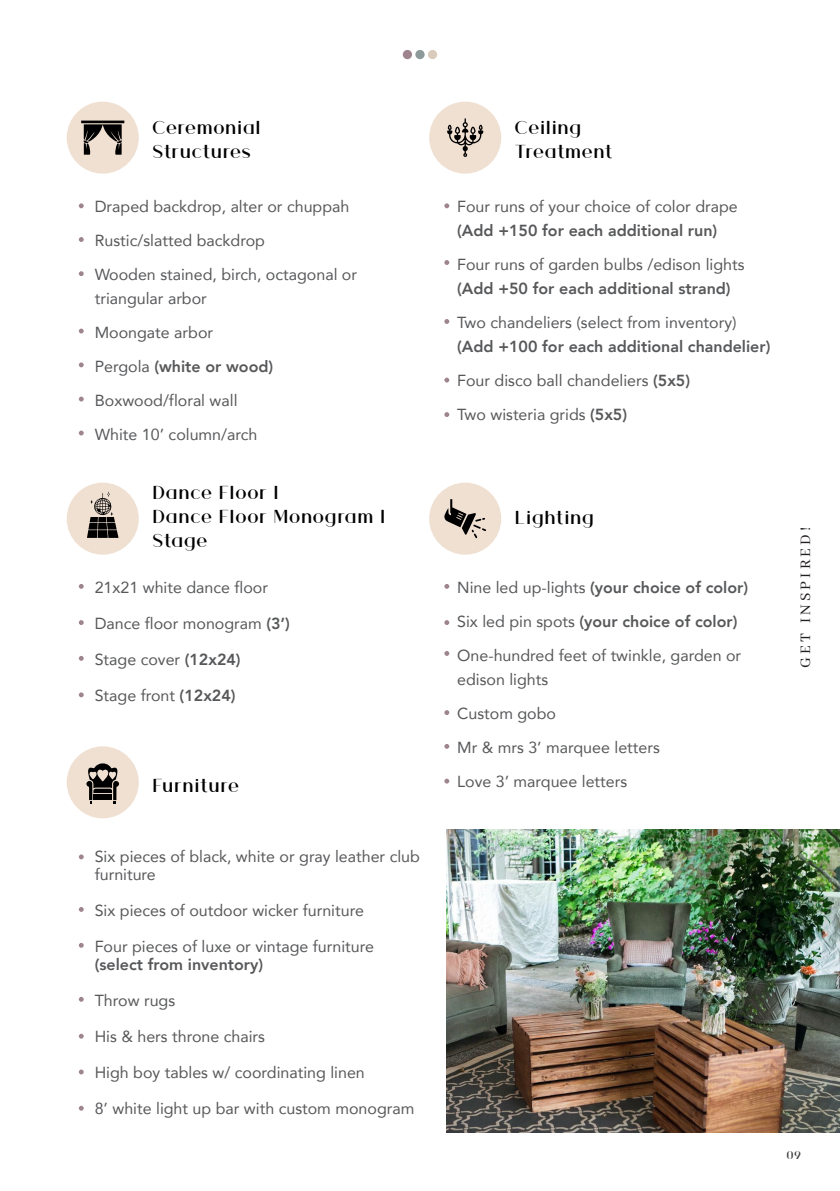
<style>
.page{position:relative;width:840px;height:1191px;background:#fff}
.page>*{position:absolute;margin:0;border:0;box-sizing:border-box;transform-origin:0 0}
.t1{font:20px/24px "Athena";color:#000}
.t2{font:16px/34px "Avenir";color:#57585a}
.t3{font:800 16px/34px "Avenir";color:#57585a}
.t4{font:16px "Abhaya Libre";letter-spacing:.2em;color:#231f20}
.t5{font:12px "Athena";color:#3e3e3f}
.s1{font-weight:800}
.s2{font-weight:400}
</style>
<div class="page">
<div style="left:402px;top:50px;width:10px;height:9px;background:#9d848e;border-radius:50%"></div>
<div style="left:415px;top:50px;width:9px;height:9px;background:#8d9a9a;border-radius:50%"></div>
<div style="left:427px;top:50px;width:10px;height:9px;background:#daccbc;border-radius:50%"></div>
<div style="left:67px;top:102px;width:72px;height:72px;background:#f0e0d2;border-radius:50%"></div>
<div style="left:429px;top:102px;width:72px;height:72px;background:#f0e0d2;border-radius:50%"></div>
<div style="left:67px;top:482px;width:72px;height:72px;background:#f0e0d2;border-radius:50%"></div>
<div style="left:429px;top:482px;width:72px;height:72px;background:#f0e0d2;border-radius:50%"></div>
<div style="left:67px;top:746px;width:72px;height:72px;background:#f0e0d2;border-radius:50%"></div>
<img style="left:446px;top:829px;width:393px;height:303px">
<svg style="left:79px;top:203px;width:5px;height:5px"></svg>
<svg style="left:79px;top:237px;width:5px;height:5px"></svg>
<svg style="left:79px;top:271px;width:5px;height:5px"></svg>
<svg style="left:79px;top:328px;width:5px;height:5px"></svg>
<svg style="left:79px;top:362px;width:5px;height:5px"></svg>
<svg style="left:79px;top:396px;width:5px;height:5px"></svg>
<svg style="left:79px;top:430px;width:5px;height:5px"></svg>
<svg style="left:79px;top:584px;width:5px;height:5px"></svg>
<svg style="left:79px;top:620px;width:5px;height:5px"></svg>
<svg style="left:79px;top:656px;width:5px;height:5px"></svg>
<svg style="left:79px;top:692px;width:5px;height:5px"></svg>
<svg style="left:444px;top:584px;width:5px;height:5px"></svg>
<svg style="left:444px;top:620px;width:5px;height:5px"></svg>
<svg style="left:444px;top:651px;width:5px;height:5px"></svg>
<svg style="left:444px;top:710px;width:5px;height:5px"></svg>
<svg style="left:444px;top:744px;width:5px;height:5px"></svg>
<svg style="left:444px;top:778px;width:5px;height:5px"></svg>
<svg style="left:79px;top:854px;width:5px;height:5px"></svg>
<svg style="left:79px;top:907px;width:5px;height:5px"></svg>
<svg style="left:79px;top:943px;width:5px;height:4px"></svg>
<svg style="left:79px;top:997px;width:5px;height:4px"></svg>
<svg style="left:79px;top:1033px;width:5px;height:5px"></svg>
<svg style="left:79px;top:1069px;width:5px;height:5px"></svg>
<svg style="left:79px;top:1105px;width:5px;height:5px"></svg>
<svg style="left:444px;top:203px;width:5px;height:5px"></svg>
<svg style="left:444px;top:260px;width:5px;height:5px"></svg>
<svg style="left:444px;top:319px;width:5px;height:5px"></svg>
<svg style="left:444px;top:377px;width:5px;height:5px"></svg>
<svg style="left:444px;top:412px;width:5px;height:5px"></svg>
<svg style="left:81px;top:121px;width:43px;height:34px"></svg>
<svg style="left:447px;top:118px;width:36px;height:39px"></svg>
<svg style="left:87px;top:491px;width:31px;height:47px"></svg>
<svg style="left:444px;top:499px;width:42px;height:39px"></svg>
<svg style="left:86px;top:763px;width:33px;height:40px"></svg>
<p class="t1" style="left:152px;top:115px;width:110px">Ceremonial<br>Structures</p>
<p class="t2" style="left:95px;top:188px;width:264px">Draped backdrop, alter or chuppah<br>Rustic/slatted backdrop<br>Wooden stained, birch, octagonal or</p>
<p class="t2" style="left:95px;top:280px;width:180px">triangular arbor<br>Moongate arbor<br>Pergola <span class="s1">(white or wood)<br></span>Boxwood/floral wall<br>White 10’ column/arch</p>
<p class="t1" style="left:152px;top:479px;width:235px">Dance Floor |<br>Dance Floor Monogram |<br>Stage</p>
<p class="t2" style="left:95px;top:569px;width:175px">21x21 white dance floor</p>
<p class="t2" style="left:95px;top:605px;width:197px">Dance floor monogram <span class="s1">(3’)</span></p>
<p class="t2" style="left:95px;top:641px;width:147px">Stage cover <span class="s1">(12x24)</span></p>
<p class="t2" style="left:95px;top:677px;width:142px">Stage front <span class="s1">(12x24)</span></p>
<p class="t1" style="left:152px;top:773px;width:89px">Furniture</p>
<p class="t2" style="left:95px;top:846px;width:326px;line-height:18px">Six pieces of black, white or gray leather club furniture</p>
<p class="t2" style="left:95px;top:892px;width:270px">Six pieces of outdoor wicker furniture</p>
<p class="t2" style="left:95px;top:928px;width:280px">Four pieces of luxe or vintage furniture</p>
<p class="t3" style="left:95px;top:947px;width:170px">(select from inventory)</p>
<p class="t2" style="left:95px;top:982px;width:82px">Throw rugs</p>
<p class="t2" style="left:95px;top:1018px;width:172px">His &amp; hers throne chairs</p>
<p class="t2" style="left:95px;top:1054px;width:271px">High boy tables w/ coordinating linen</p>
<p class="t2" style="left:95px;top:1090px;width:321px">8’ white light up bar with custom monogram</p>
<p class="t1" style="left:514px;top:115px;width:100px">Ceiling<br>Treatment</p>
<p class="t2" style="left:457px;top:188px;width:282px">Four runs of your choice of color drape</p>
<p class="t3" style="left:457px;top:213px;width:261px">(Add +150 for each additional run)</p>
<p class="t2" style="left:457px;top:246px;width:288px">Four runs of garden bulbs /edison lights</p>
<p class="t3" style="left:457px;top:271px;width:275px">(Add +50 for each additional strand)</p>
<p class="t2" style="left:457px;top:304px;width:281px">Two chandeliers (select from inventory)</p>
<p class="t3" style="left:457px;top:329px;width:314px">(Add +100 for each additional chandelier)<br><span class="s2">Four disco ball chandeliers</span> (5x5)<br><span class="s2">Two wisteria grids</span> (5x5)</p>
<p class="t1" style="left:514px;top:505px;width:81px">Lighting</p>
<p class="t2" style="left:457px;top:569px;width:292px">Nine led up-lights <span class="s1">(your choice of color)<br></span>Six led pin spots <span class="s1">(your choice of color)<br></span>One-hundred feet of twinkle, garden or</p>
<p class="t2" style="left:457px;top:661px;width:204px">edison lights<br>Custom gobo<br>Mr &amp; mrs 3’ marquee letters<br>Love 3’ marquee letters</p>
<p class="t4" style="left:796px;top:667px;width:142px;rotate:-90deg">GET INSPIRED!</p>
<p class="t5" style="left:785px;top:1146px;width:17px">09</p>
</div>
